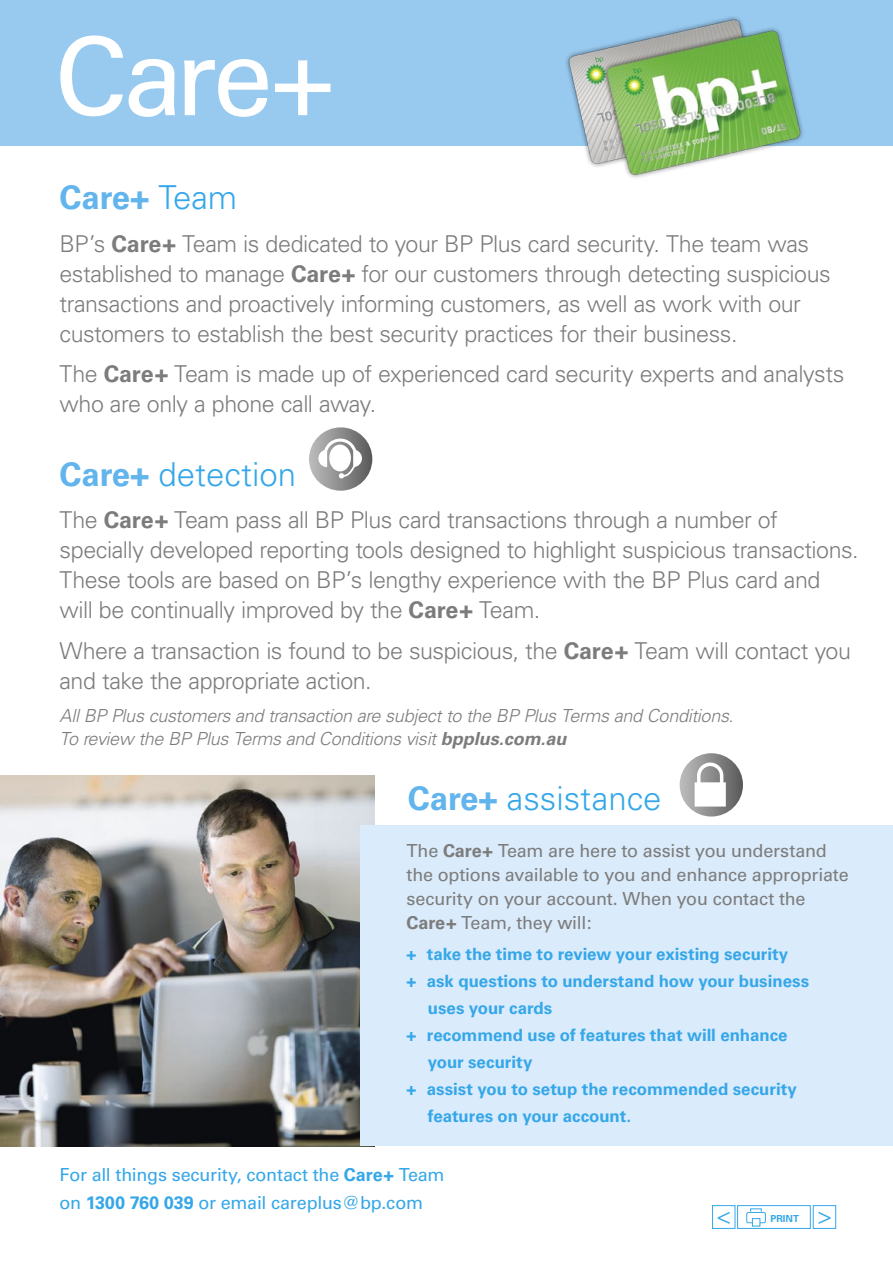
<style>
.page{position:relative;width:893px;height:1263px;background:#fff}
.page>*{position:absolute;margin:0;border:0;box-sizing:border-box;transform-origin:0 0}
.headlines{font:300 33px "Univers";color:#35a7e9}
.headlines-2{font:700 33px "Univers";color:#62b4ec}
.chart{font:300 24px "Univers";color:#35a7e9}
.grey_copy{font:300 23.25px/30px "Univers";letter-spacing:-.02em;color:#7c7c7c}
.t1{font:18px/24px "Univers";letter-spacing:-.015em;color:#7c7c7c}
.grey_copy-2{font:italic 300 18px/22.5px "Univers";letter-spacing:-.015em;color:#7c7c7c}
.t2{font:18px/27.6px "Univers";letter-spacing:-.01em;color:#35a7e9}
.t3{font:700 16.8px/27px "Univers";color:#35a7e9}
.t4{font:700 9.75px "Univers";color:#35a7e9}
.s1{font-weight:300;color:#35a7e9}
.s2{font-weight:700}
.s3{font-weight:700;color:#62b4ec}
</style>
<div class="page">
<div style="left:0;top:0;width:893px;height:146px;background:#98caf0"></div>
<img style="left:566px;top:16px;width:237px;height:162px">
<svg style="left:309px;top:427px;width:63px;height:64px"></svg>
<svg style="left:318px;top:437px;width:44px;height:41px"></svg>
<div style="left:329px;top:445px;width:22px;height:26px;background:#fff;border-radius:50%"></div>
<img style="left:0;top:775px;width:374px;height:371px">
<svg style="left:680px;top:753px;width:63px;height:63px;background:#8d8d8d"></svg>
<div style="left:360px;top:826px;width:533px;height:320px;background:#daebfb"></div>
<svg style="left:695px;top:762px;width:31px;height:44px"></svg>
<svg style="left:60px;top:35px;width:63px;height:81px"></svg>
<svg style="left:129px;top:59px;width:46px;height:58px"></svg>
<svg style="left:184px;top:59px;width:84px;height:58px"></svg>
<svg style="left:275px;top:60px;width:55px;height:55px"></svg>
<div style="left:737px;top:1205px;width:74px;height:24px;border:1px solid #35a7e9"></div>
<div style="left:746px;top:1212px;width:20px;height:11px;border:1px solid #35a7e9;border-radius:2px"></div>
<svg style="left:750px;top:1208px;width:12px;height:4px"></svg>
<div style="left:752px;top:1218px;width:8px;height:8px;background:#fff;border:1px solid #35a7e9"></div>
<div style="left:813px;top:1205px;width:23px;height:24px;border:1px solid #35a7e9"></div>
<div style="left:712px;top:1205px;width:23px;height:24px;border:1px solid #35a7e9"></div>
<p class="headlines-2" style="left:60px;top:178px;width:179px">Care+ <span class="s1">Team</span></p>
<p class="grey_copy" style="left:60px;top:229px;width:773px">BP’s <span class="s2">Care+</span> Team is dedicated to your BP Plus card security. The team was established to manage <span class="s2">Care+</span> for our customers through detecting suspicious transactions and proactively informing customers, as well as work with our customers to establish the best security practices for their business.</p>
<p class="grey_copy" style="left:60px;top:359px;width:786px">The <span class="s2">Care+</span> Team is made up of experienced card security experts and analysts who are only a phone call away.</p>
<p class="headlines" style="left:60px;top:454px;width:238px"><span class="s3">Care+</span> detection</p>
<p class="grey_copy" style="left:60px;top:505px;width:801px">The <span class="s2">Care+</span> Team pass all BP Plus card transactions through a number of specially developed reporting tools designed to highlight suspicious transactions.<br>These tools are based on BP’s lengthy experience with the BP Plus card and will be continually improved by the <span class="s2">Care+</span> Team.</p>
<p class="grey_copy" style="left:60px;top:636px;width:793px">Where a transaction is found to be suspicious, the <span class="s2">Care+</span> Team will contact you and take the appropriate action.</p>
<p class="grey_copy-2" style="left:60px;top:704px;width:676px">All BP Plus customers and transaction are subject to the BP Plus Terms and Conditions.<br>To review the BP Plus Terms and Conditions visit <span class="s2">bpplus.com.au</span></p>
<p class="headlines" style="left:408px;top:779px;width:255px"><span class="s3">Care+</span> assistance</p>
<p class="t1" style="left:407px;top:838px;width:444px">The <span class="s2">Care+</span> Team are here to assist you understand the options available to you and enhance appropriate security on your account. When you contact the <span class="s2">Care+</span> Team, they will:</p>
<p class="t3" style="left:407px;top:941px;width:383px">+ take the time to review your existing security</p>
<p class="t3" style="left:428px;top:968px;width:383px;text-indent:-21px">+ ask questions to understand how your business uses your cards</p>
<p class="t3" style="left:428px;top:1022px;width:361px;text-indent:-21px">+ recommend use of features that will enhance your security</p>
<p class="t3" style="left:428px;top:1076px;width:371px;text-indent:-21px">+ assist you to setup the recommended security features on your account.</p>
<p class="t2" style="left:60px;top:1161px;width:387px">For all things security, contact the <span class="s2">Care+</span> Team on <span class="s2">1300 760 039</span> or email careplus@bp.com</p>
<p class="t4" style="left:770px;top:1212px;width:30px">PRINT</p>
<p class="chart" style="left:817px;top:1201px;width:17px">&gt;</p>
</div>
